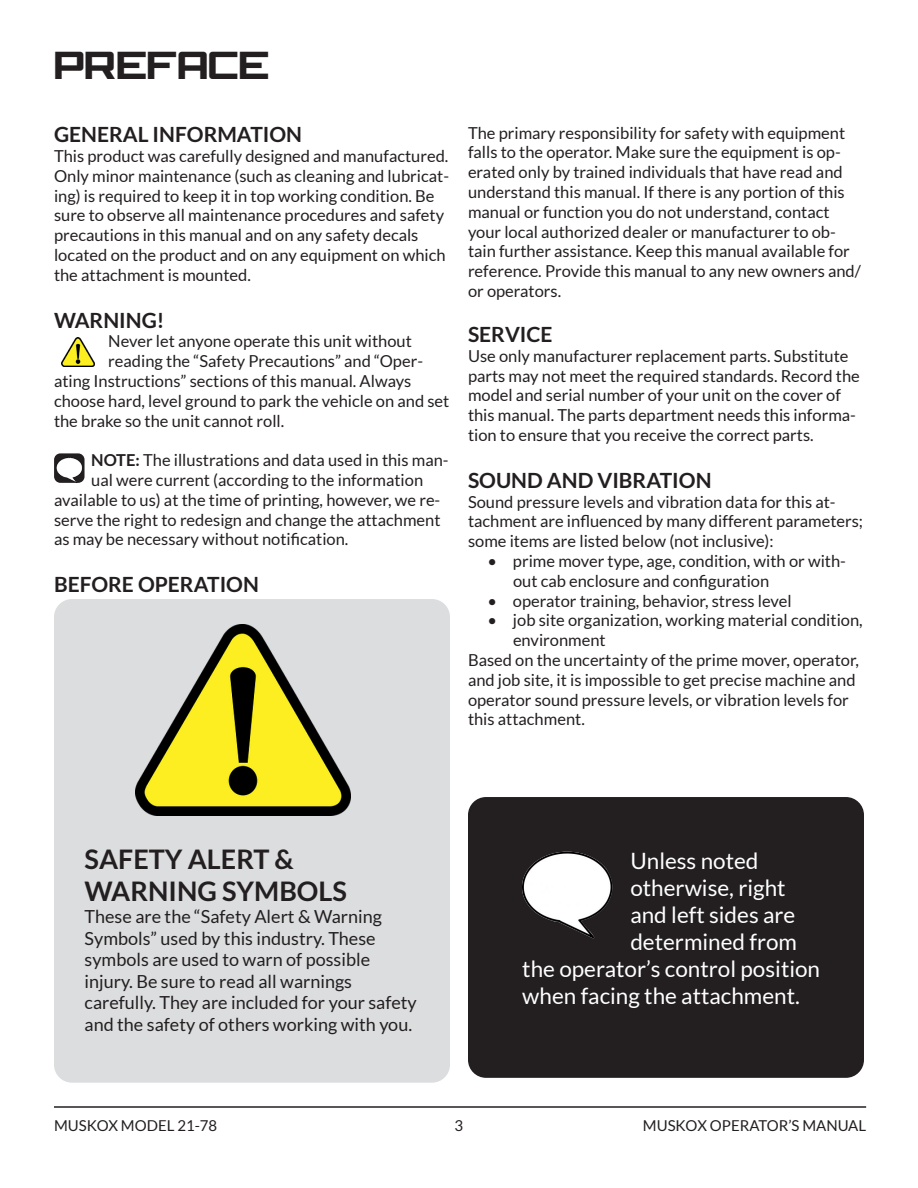
<style>
.page{position:relative;width:918px;height:1188px;background:#fff}
.page>*{position:absolute;margin:0;border:0;box-sizing:border-box;transform-origin:0 0}
.Headline{font:36px "Cafe Nero M54";color:#231f20}
.Subhead{font:700 27px/32.4px "Lato";color:#231f20}
.Body{font:22.5px "Lato";color:#fff}
.SUBHEAD_SMALL{font:700 21px "Lato";color:#231f20}
.Body-2{font:18px/21.6px "Lato";color:#231f20}
.BODY_SMALL{font:16.5px/19.8px "Lato";color:#231f20}
.Bullet_List_Small{font:16.5px/19.8px "Lato";color:#231f20}
.t1{font:15px "Lato";color:#231f20}
.s1{font-weight:700}
</style>
<div class="page">
<hr style="left:54px;top:1106px;width:812px;height:2px;background:#231f20">
<div style="left:54px;top:599px;width:396px;height:484px;background:#dcdddf;border-radius:18px"></div>
<img style="left:135px;top:625px;width:215px;height:191px">
<img style="left:62px;top:337px;width:33px;height:30px">
<div style="left:468px;top:797px;width:396px;height:281px;background:#231f20;border-radius:18px"></div>
<img style="left:522px;top:851px;width:91px;height:88px">
<div style="left:54px;top:453px;width:31px;height:30px;background:#231f20;border-radius:6px"></div>
<img style="left:56px;top:457px;width:28px;height:26px">
<p class="Headline" style="left:54px;top:46px;width:217px">PREFACE</p>
<p class="SUBHEAD_SMALL" style="left:54px;top:123px;width:250px">GENERAL INFORMATION</p>
<p class="BODY_SMALL" style="left:54px;top:146px;width:397px">This product was carefully designed and manufactured.<br>Only minor maintenance (such as cleaning and lubricat&shy;ing) is required to keep it in top working condition. Be sure to observe all maintenance procedures and safety precautions in this manual and on any safety decals located on the product and on any equipment on which the attachment is mounted.</p>
<p class="SUBHEAD_SMALL" style="left:54px;top:308px;width:112px">WARNING!</p>
<p class="BODY_SMALL" style="left:108px;top:331px;width:305px">Never let anyone operate this unit without</p>
<p class="BODY_SMALL" style="left:108px;top:351px;width:316px">reading the “Safety Precautions” and “Oper-</p>
<p class="BODY_SMALL" style="left:54px;top:371px;width:359px">ating Instructions” sections of this manual. Always</p>
<p class="BODY_SMALL" style="left:54px;top:391px;width:397px">choose hard, level ground to park the vehicle on and set</p>
<p class="BODY_SMALL" style="left:54px;top:411px;width:232px">the brake so the unit cannot roll.</p>
<p class="BODY_SMALL" style="left:91px;top:450px;width:359px"><span class="s1">NOTE:</span> The illustrations and data used in this man-</p>
<p class="BODY_SMALL" style="left:91px;top:470px;width:333px">ual were current (according to the information</p>
<p class="BODY_SMALL" style="left:54px;top:490px;width:388px">available to us) at the time of printing, however, we re-</p>
<p class="BODY_SMALL" style="left:54px;top:510px;width:388px">serve the right to redesign and change the attachment</p>
<p class="BODY_SMALL" style="left:54px;top:529px;width:296px">as may be necessary without notification.</p>
<p class="SUBHEAD_SMALL" style="left:54px;top:573px;width:206px">BEFORE OPERATION</p>
<p class="BODY_SMALL" style="left:468px;top:123px;width:394px">The primary responsibility for safety with equipment falls to the operator. Make sure the equipment is op&shy;erated only by trained individuals that have read and understand this manual. If there is any portion of this manual or function you do not understand, contact your local authorized dealer or manufacturer to ob&shy;tain further assistance. Keep this manual available for reference. Provide this manual to any new owners and/ or operators.</p>
<p class="SUBHEAD_SMALL" style="left:468px;top:322px;width:86px">SERVICE</p>
<p class="BODY_SMALL" style="left:468px;top:346px;width:393px">Use only manufacturer replacement parts. Substitute parts may not meet the required standards. Record the model and serial number of your unit on the cover of this manual. The parts department needs this informa&shy;tion to ensure that you receive the correct parts.</p>
<p class="SUBHEAD_SMALL" style="left:468px;top:468px;width:245px">SOUND AND VIBRATION</p>
<p class="BODY_SMALL" style="left:468px;top:492px;width:397px">Sound pressure levels and vibration data for this at&shy;tachment are influenced by many different parameters; some items are listed below (not inclusive):</p>
<p class="Bullet_List_Small" style="left:513px;top:551px;width:334px;text-indent:-26px">• prime mover type, age, condition, with or with&shy;out cab enclosure and configuration</p>
<p class="Bullet_List_Small" style="left:488px;top:591px;width:306px">• operator training, behavior, stress level</p>
<p class="Bullet_List_Small" style="left:513px;top:610px;width:351px;text-indent:-26px">• job site organization, working material condition, environment</p>
<p class="BODY_SMALL" style="left:468px;top:650px;width:393px">Based on the uncertainty of the prime mover, operator, and job site, it is impossible to get precise machine and operator sound pressure levels, or vibration levels for this attachment.</p>
<p class="Subhead" style="left:85px;top:843px;width:264px">SAFETY ALERT &amp;<br>WARNING SYMBOLS</p>
<p class="Body-2" style="left:85px;top:906px;width:334px">These are the “Safety Alert &amp; Warning Symbols” used by this industry. These symbols are used to warn of possible injury. Be sure to read all warnings carefully. They are included for your safety and the safety of others working with you.</p>
<p class="Body" style="left:630px;top:849px;width:130px">Unless noted</p>
<p class="Body" style="left:630px;top:876px;width:157px">otherwise, right</p>
<p class="Body" style="left:630px;top:903px;width:166px">and left sides are</p>
<p class="Body" style="left:630px;top:930px;width:168px">determined from</p>
<p class="Body" style="left:522px;top:957px;width:299px">the operator’s control position</p>
<p class="Body" style="left:522px;top:984px;width:279px">when facing the attachment.</p>
<p class="t1" style="left:54px;top:1117px;width:165px">MUSKOX MODEL 21-78</p>
<p class="t1" style="left:455px;top:1117px;width:10px">3</p>
<p class="t1" style="left:643px;top:1117px;width:225px">MUSKOX OPERATOR’S MANUAL</p>
</div>
